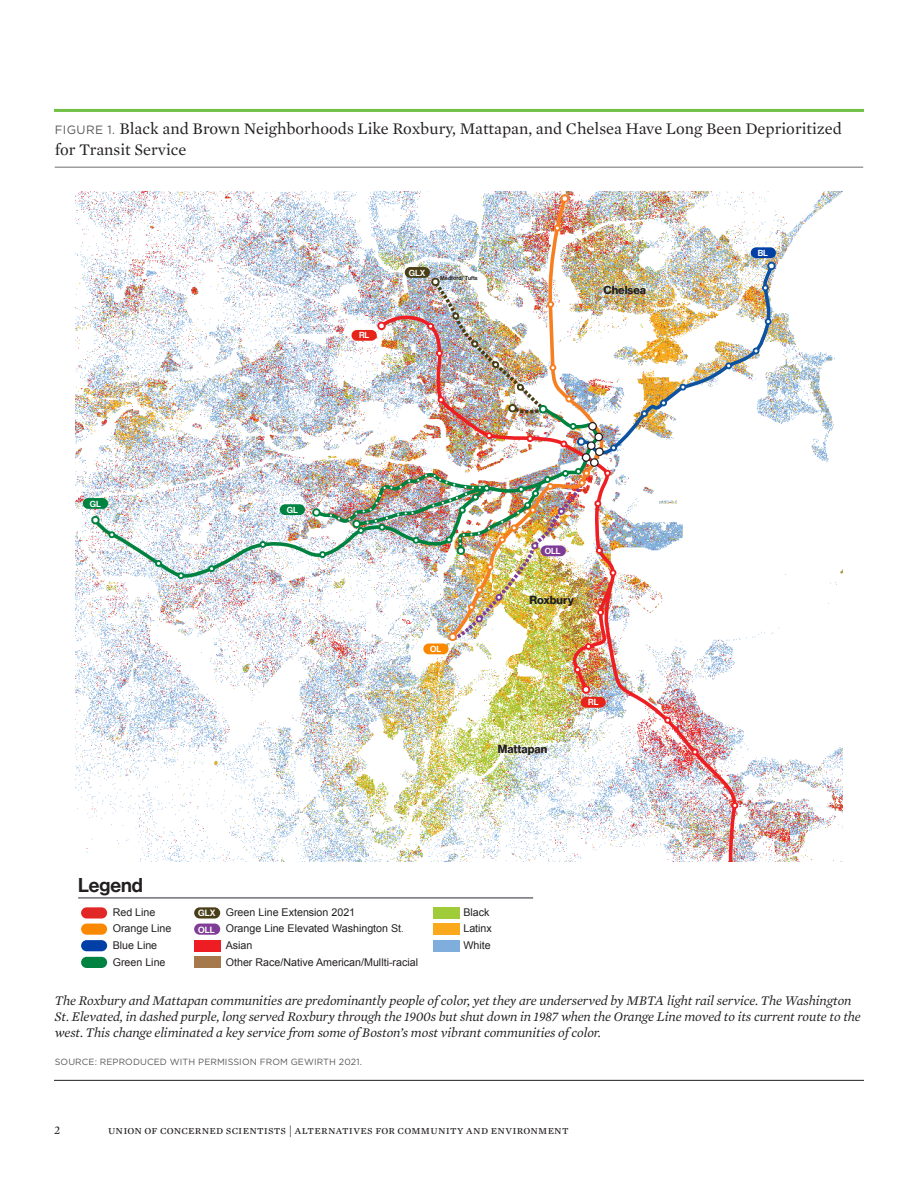
<style>
.page{position:relative;width:918px;height:1188px;background:#fff}
.page>*{position:absolute;margin:0;border:0;box-sizing:border-box;transform-origin:0 0}
.t1{font:19.65px "N Haas Grotesk DS Pro 65 Md";color:#231f20}
.Figure_table_____title_NESTED{font:16.5px/21px "Mercury Text G1";color:#231f20}
.Figure_table_photo_caption{font:italic 13.5px/15.8px "Mercury Text G1";letter-spacing:-.01em;color:#231f20}
.Page_footer__UCS_name{font:12px "Mercury Text G1";letter-spacing:.02em;color:#231f20}
.t2{font:11.55px "N Haas Grotesk DS Pro 75 Bd";color:#231f20}
.t3{font:10.65px "Arial";color:#231f20}
.Figure_table_source{font:9px "Gotham";letter-spacing:.01em;color:#57585a}
.t4{font:8.85px "N Haas Grotesk DS Pro 65 Md";color:#fff}
.t5{font:8.55px "N Haas Grotesk DS Pro 65 Md";color:#fff}
.t6{font:5.7px "N Haas Grotesk DS Pro 65 Md";color:#231f20}
.s1{font-family:"Gotham";font-size:12px;color:#57585a}
.s2{font-size:9px}
</style>
<div class="page">
<hr style="left:54px;top:109px;width:810px;height:3px;background:#71bf44">
<hr style="left:55px;top:167px;width:808px;height:1px;background:#6c6d70">
<hr style="left:54px;top:1080px;width:810px;height:1px;background:#231f20">
<hr style="left:78px;top:897px;width:455px;height:2px;background:#848689">
<div style="left:81px;top:940px;width:26px;height:11px;background:#0040a6;border-radius:6px"></div>
<div style="left:81px;top:924px;width:26px;height:11px;background:#fa8900;border-radius:6px"></div>
<div style="left:81px;top:907px;width:26px;height:12px;background:#e12826;border-radius:6px"></div>
<div style="left:81px;top:957px;width:26px;height:11px;background:#008240;border-radius:6px"></div>
<div style="left:194px;top:924px;width:26px;height:11px;background:#7f3d97;border-radius:6px"></div>
<div style="left:194px;top:907px;width:26px;height:12px;background:#4a3e18;border-radius:6px"></div>
<div style="left:433px;top:907px;width:26px;height:12px;background:#a1cc3a"></div>
<div style="left:433px;top:940px;width:26px;height:11px;background:#80aedc"></div>
<div style="left:433px;top:924px;width:26px;height:11px;background:#f9a91b"></div>
<div style="left:194px;top:940px;width:26px;height:11px;background:#ee1d23"></div>
<div style="left:194px;top:957px;width:26px;height:11px;background:#a6794d"></div>
<img style="left:75px;top:191px;width:768px;height:671px">
<img style="left:448px;top:194px;width:158px;height:68px">
<img style="left:377px;top:694px;width:362px;height:168px">
<svg style="left:554px;top:225px;width:7px;height:6px"></svg>
<svg style="left:561px;top:194px;width:8px;height:9px"></svg>
<svg style="left:727px;top:860px;width:7px;height:2px"></svg>
<svg style="left:562px;top:196px;width:5px;height:5px"></svg>
<svg style="left:664px;top:716px;width:8px;height:8px"></svg>
<svg style="left:731px;top:802px;width:8px;height:7px"></svg>
<svg style="left:691px;top:748px;width:8px;height:8px"></svg>
<svg style="left:556px;top:226px;width:3px;height:4px"></svg>
<img style="left:91px;top:262px;width:685px;height:432px">
<div style="left:352px;top:330px;width:25px;height:11px;background:#e72419;border-radius:5px"></div>
<div style="left:751px;top:247px;width:25px;height:11px;background:#0040a6;border-radius:5px"></div>
<div style="left:423px;top:644px;width:26px;height:10px;background:#fa8900;border-radius:5px"></div>
<div style="left:83px;top:498px;width:25px;height:11px;background:#008240;border-radius:5px"></div>
<div style="left:541px;top:545px;width:25px;height:11px;background:#7f3c97;border-radius:5px"></div>
<div style="left:405px;top:267px;width:25px;height:11px;background:#4a3e17;border-radius:5px"></div>
<div style="left:581px;top:697px;width:25px;height:11px;background:#e72419;border-radius:5px"></div>
<div style="left:280px;top:504px;width:25px;height:11px;background:#008240;border-radius:5px"></div>
<p class="Figure_table_____title_NESTED" style="left:55px;top:118px;width:789px"><span class="s1">FIGURE 1.</span> Black and Brown Neighborhoods Like Roxbury, Mattapan, and Chelsea Have Long Been Deprioritized for Transit Service</p>
<p class="t5" style="left:359px;top:330px;width:12px">RL</p>
<p class="t5" style="left:409px;top:268px;width:18px">GLX</p>
<p class="t6" style="left:440px;top:275px;width:39px">Medford/ Tufts</p>
<p class="t2" style="left:604px;top:284px;width:44px">Chelsea</p>
<p class="t5" style="left:90px;top:499px;width:13px">GL</p>
<p class="t5" style="left:287px;top:505px;width:13px">GL</p>
<p class="t4" style="left:289px;top:507px;width:13px">GL</p>
<p class="t5" style="left:430px;top:644px;width:13px">OL</p>
<p class="t5" style="left:545px;top:546px;width:17px">OLL</p>
<p class="t2" style="left:530px;top:593px;width:46px">Roxbury</p>
<p class="t2" style="left:498px;top:742px;width:51px">Mattapan</p>
<p class="t5" style="left:588px;top:697px;width:12px">RL</p>
<p class="t1" style="left:78px;top:874px;width:66px">Legend</p>
<p class="t3" style="left:113px;top:905px;width:44px">Red Line</p>
<p class="t4" style="left:198px;top:908px;width:19px">GLX</p>
<p class="t3" style="left:113px;top:922px;width:60px">Orange Line</p>
<p class="t3" style="left:113px;top:938px;width:46px">Blue Line</p>
<p class="t3" style="left:113px;top:955px;width:54px">Green Line</p>
<p class="t4" style="left:198px;top:924px;width:18px">OLL</p>
<p class="t3" style="left:226px;top:905px;width:131px">Green Line Extension 2021</p>
<p class="t3" style="left:463px;top:905px;width:28px">Black</p>
<p class="t3" style="left:463px;top:922px;width:30px">Latinx</p>
<p class="t3" style="left:226px;top:922px;width:179px">Orange Line Elevated Washington St<span class="s2">.</span></p>
<p class="t3" style="left:226px;top:955px;width:194px">Other Race/Native American/Mullti-racial</p>
<p class="t3" style="left:226px;top:938px;width:28px">Asian</p>
<p class="t3" style="left:463px;top:938px;width:29px">White</p>
<p class="t5" style="left:758px;top:248px;width:12px">BL</p>
<p class="Figure_table_photo_caption" style="left:55px;top:992px;width:808px">The Roxbury and Mattapan communities are predominantly people of color, yet they are underserved by MBTA light rail service. The Washington<br>St. Elevated, in dashed purple, long served Roxbury through the 1900s but shut down in 1987 when the Orange Line moved to its current route to the west. This change eliminated a key service from some of Boston’s most vibrant communities of color.</p>
<p class="Figure_table_source" style="left:55px;top:1056px;width:309px">SOURCE: REPRODUCED WITH PERMISSION FROM GEWIRTH 2021.</p>
<p class="Page_footer__UCS_name" style="left:54px;top:1121px;width:8px">2</p>
<p class="Page_footer__UCS_name" style="left:108px;top:1121px;width:462px">union of concerned scientists | alternatives for community and environment</p>
</div>
